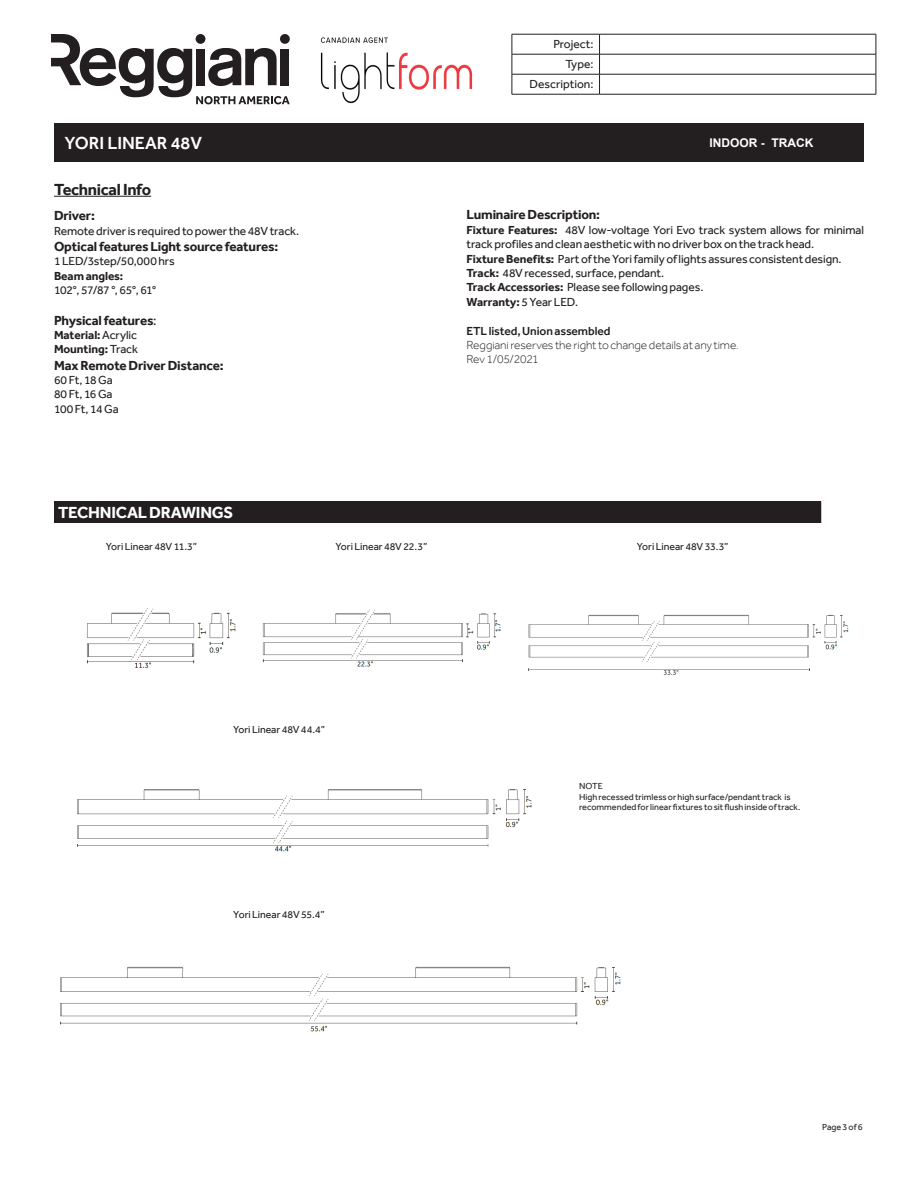
<style>
.page{position:relative;width:918px;height:1188px;background:#fff}
.page>*{position:absolute;margin:0;border:0;box-sizing:border-box;transform-origin:0 0}
.t1{font:500 18px "Effra";color:#fff}
.t2{font:700 16.5px "Effra";letter-spacing:-.015em;color:#fff}
.t3{font:700 16.5px "Effra";letter-spacing:-.02em;color:#231f20}
.testo_intro{font:700 13.5px "Effra";letter-spacing:-.015em;color:#231f20}
.testo_intro-2{font:12px/20px "Effra";letter-spacing:-.01em;color:#231f20;text-align:right}
.testo_intro-3{font:300 12px "Effra";letter-spacing:-.01em;color:#231f20}
.testo_intro-4{font:700 12px "Effra";letter-spacing:-.01em;color:#231f20}
.testo_intro-5{font:500 12px "Effra";letter-spacing:-.01em;color:#231f20}
.testo_intro-6{font:12px "Effra";letter-spacing:-.035em;color:#231f20}
.t4{font:700 12px "Arial";color:#fff}
.t5{font:10.5px "Effra";letter-spacing:-.005em;color:#231f20}
.t6{font:9px/10.8px "Effra";color:#231f20}
.s1{font-weight:400}
.s2{font-weight:700}
</style>
<div class="page">
<div style="left:54px;top:123px;width:810px;height:39px;background:#231f20"></div>
<hr style="left:512px;top:34px;width:88px;height:1px;background:#231f20">
<hr style="left:600px;top:34px;width:276px;height:1px;background:#231f20">
<hr style="left:512px;top:54px;width:88px;height:1px;background:#231f20">
<hr style="left:600px;top:54px;width:276px;height:1px;background:#231f20">
<hr style="left:512px;top:74px;width:88px;height:1px;background:#231f20">
<svg style="left:512px;top:34px;width:1px;height:60px"></svg>
<hr style="left:600px;top:74px;width:276px;height:1px;background:#231f20">
<svg style="left:599px;top:34px;width:1px;height:60px"></svg>
<hr style="left:512px;top:94px;width:88px;height:1px;background:#231f20">
<hr style="left:600px;top:94px;width:276px;height:1px;background:#231f20">
<svg style="left:876px;top:34px;width:1px;height:60px"></svg>
<svg style="left:51px;top:34px;width:239px;height:70px"></svg>
<hr style="left:54px;top:196px;width:97px;height:1px;background:#231f20">
<img style="left:87px;top:608px;width:149px;height:61px">
<img style="left:262px;top:609px;width:239px;height:58px">
<img style="left:528px;top:614px;width:321px;height:61px">
<img style="left:77px;top:789px;width:455px;height:63px">
<img style="left:60px;top:966px;width:561px;height:66px">
<div style="left:54px;top:502px;width:767px;height:21px;background:#231f20"></div>
<img style="left:320px;top:37px;width:153px;height:67px">
<p class="testo_intro-2" style="left:530px;top:34px;width:65px">Project:<br>Type:<br>Description:</p>
<h1 class="t1" style="left:65px;top:132px;width:139px">YORI LINEAR 48V</h1>
<p class="t4" style="left:710px;top:134px;width:105px">INDOOR - TRACK</p>
<p class="t3" style="left:54px;top:179px;width:99px">Technical Info</p>
<p class="testo_intro" style="left:54px;top:208px;width:42px">Driver:</p>
<p class="testo_intro-2" style="left:54px;top:221px;width:247px">Remote driver is required to power the 48V track.</p>
<p class="testo_intro" style="left:54px;top:238px;width:226px">Optical features Light source features:</p>
<p class="testo_intro-2" style="left:54px;top:251px;width:122px">1 LED/3step/50,000 hrs</p>
<p class="testo_intro-4" style="left:54px;top:269px;width:71px">Beam angles:</p>
<p class="testo_intro-6" style="left:54px;top:283px;width:104px">102°, 57/87 °, 65°, 61°</p>
<p class="testo_intro" style="left:54px;top:312px;width:104px">Physical features<span class="s1">:</span></p>
<p class="testo_intro-4" style="left:54px;top:328px;width:85px">Material: <span class="s1">Acrylic</span></p>
<p class="testo_intro-4" style="left:54px;top:342px;width:85px">Mounting:<span class="s1">Track</span></p>
<p class="testo_intro" style="left:54px;top:357px;width:171px">Max Remote Driver Distance:</p>
<p class="testo_intro-2" style="left:54px;top:370px;width:60px">60 Ft, 18 Ga</p>
<p class="testo_intro-2" style="left:54px;top:384px;width:60px">80 Ft, 16 Ga</p>
<p class="testo_intro-2" style="left:54px;top:399px;width:66px">100 Ft, 14 Ga</p>
<p class="t2" style="left:58px;top:503px;width:177px">TECHNICAL DRAWINGS</p>
<p class="testo_intro" style="left:466px;top:207px;width:135px">Luminaire Description:</p>
<p class="testo_intro-2" style="left:466px;top:223px;width:399px;line-height:14.4px;text-align:left"><span class="s2">Fixture Features:</span> 48V low-voltage Yori Evo track system allows for minimal track profiles and clean aesthetic with no driver box on the track head.</p>
<p class="testo_intro-2" style="left:466px;top:249px;width:377px"><span class="s2">Fixture Benefits:</span> Part of the Yori family of lights assures consistent design.</p>
<p class="testo_intro-2" style="left:466px;top:263px;width:199px"><span class="s2">Track:</span> 48V recessed, surface, pendant.</p>
<p class="testo_intro-2" style="left:466px;top:277px;width:239px"><span class="s2">Track Accessories:</span> Please see following pages.</p>
<p class="testo_intro-4" style="left:466px;top:295px;width:113px">Warranty:<span class="s1">5 Year LED.</span></p>
<p class="testo_intro-5" style="left:466px;top:324px;width:146px">ETL listed, Union assembled</p>
<p class="testo_intro-3" style="left:466px;top:338px;width:274px">Reggiani reserves the right to change details at any time.</p>
<p class="testo_intro-3" style="left:466px;top:352px;width:74px">Rev 1/05/2021</p>
<p class="t5" style="left:106px;top:540px;width:93px">Yori Linear 48V 11.3”</p>
<p class="t5" style="left:335px;top:540px;width:93px">Yori Linear 48V 22.3”</p>
<p class="t5" style="left:637px;top:540px;width:93px">Yori Linear 48V 33.3”</p>
<p class="t5" style="left:233px;top:724px;width:93px">Yori Linear 48V 44.4”</p>
<p class="t5" style="left:233px;top:908px;width:93px">Yori Linear 48V 55.4”</p>
<p class="t6" style="left:579px;top:780px;width:25px">NOTE</p>
<p class="t6" style="left:579px;top:791px;width:223px">High recessed trimless or high surface/pendant track is recommended for linear fixtures to sit flush inside of track.</p>
<p class="t6" style="left:822px;top:1122px;width:42px">Page 3 of 6</p>
</div>
